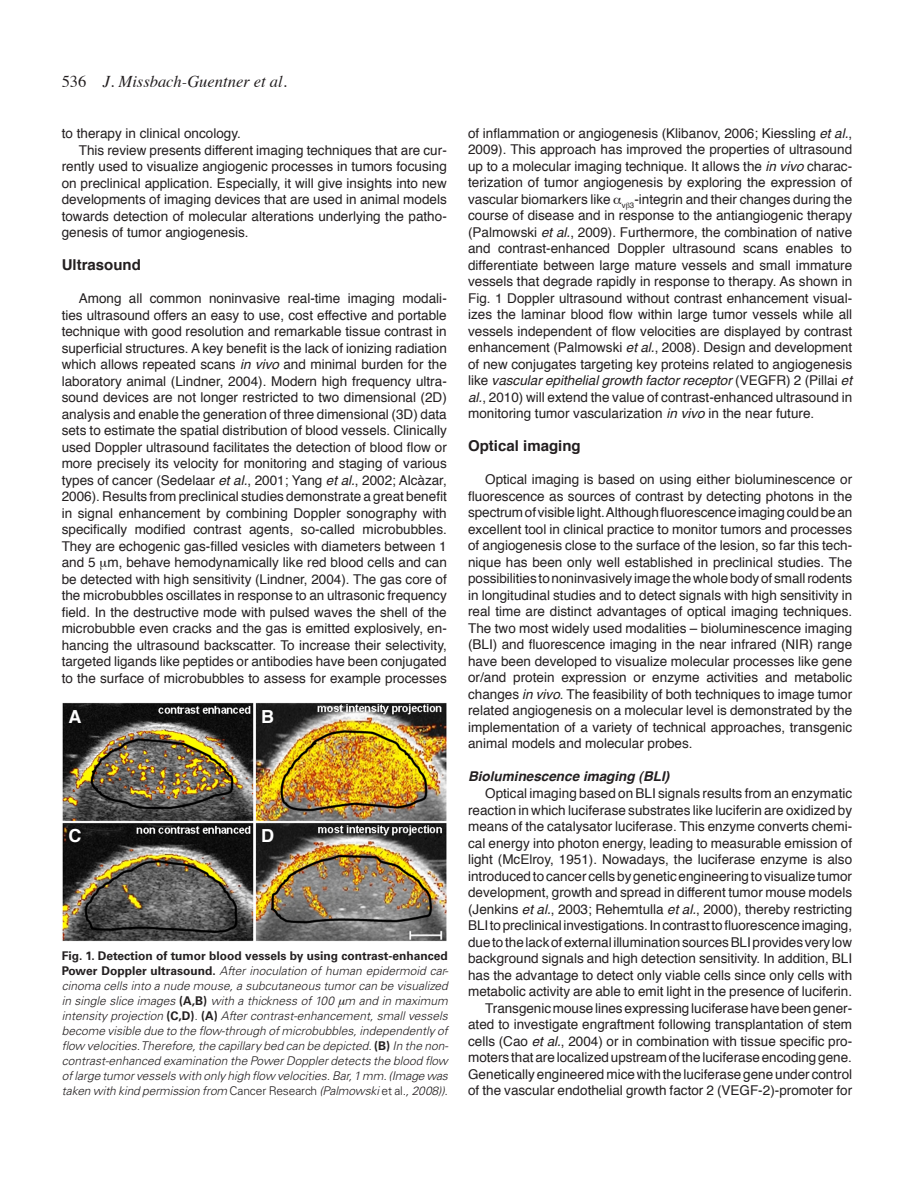
<style>
.page{position:relative;width:915px;height:1191px;background:#fff}
.page>*{position:absolute;margin:0;border:0;box-sizing:border-box;transform-origin:0 0}
._0-PictureA_B_C{font:700 18px "Helvetica";color:#fff}
.t1{font:italic 16.5px "Times";color:#231f20}
._0-TitleSmall-1{font:700 15px "Helvetica";color:#231f20}
._0-Texto{font:13.5px/16.5px "Helvetica";color:#231f20;text-align:justify}
._0-TitleSmall-2{font:italic 700 13.5px "Helvetica";color:#231f20}
._0-PictureLegendText{font:italic 300 12px/15px "Univers LT Std";letter-spacing:-.01em;color:#231f20;text-align:justify}
.s1{font-style:normal}
.s2{font-style:italic}
.s3{font-weight:700;font-style:normal}
</style>
<div class="page">
<img style="left:62px;top:702px;width:384px;height:239px">
<p class="t1" style="left:62px;top:67px;width:227px"><span class="s1">536</span> J. Missbach-Guentner et al.</p>
<p class="_0-Texto" style="left:62px;top:126px;width:181px">to therapy in clinical oncology.</p>
<p class="_0-Texto" style="left:62px;top:142px;width:386px;text-indent:17px">This review presents different imaging techniques that are cur&shy;rently used to visualize angiogenic processes in tumors focusing on preclinical application. Especially, it will give insights into new developments of imaging devices that are used in animal models towards detection of molecular alterations underlying the patho&shy;genesis of tumor angiogenesis.</p>
<p class="_0-TitleSmall-1" style="left:62px;top:253px;width:81px">Ultrasound</p>
<p class="_0-Texto" style="left:62px;top:291px;width:386px;text-indent:17px">Among all common noninvasive real-time imaging modali&shy;ties ultrasound offers an easy to use, cost effective and portable technique with good resolution and remarkable tissue contrast in superficial structures. A key benefit is the lack of ionizing radiation which allows repeated scans <span class="s2">in vivo</span> and minimal burden for the laboratory animal (Lindner, 2004). Modern high frequency ultra&shy;sound devices are not longer restricted to two dimensional (2D) analysis and enable the generation of three dimensional (3D) data sets to estimate the spatial distribution of blood vessels. Clinically used Doppler ultrasound facilitates the detection of blood flow or more precisely its velocity for monitoring and staging of various types of cancer (Sedelaar <span class="s2">et al.</span>, 2001; Yang <span class="s2">et al.</span>, 2002; Alcàzar, 2006). Results from preclinical studies demonstrate a great benefit in signal enhancement by combining Doppler sonography with specifically modified contrast agents, so-called microbubbles.<br>They are echogenic gas-filled vesicles with diameters between 1 and 5 m, behave hemodynamically like red blood cells and can be detected with high sensitivity (Lindner, 2004). The gas core of the microbubbles oscillates in response to an ultrasonic frequency field. In the destructive mode with pulsed waves the shell of the microbubble even cracks and the gas is emitted explosively, en&shy;hancing the ultrasound backscatter. To increase their selectivity, targeted ligands like peptides or antibodies have been conjugated to the surface of microbubbles to assess for example processes</p>
<p class="_0-PictureA_B_C" style="left:69px;top:702px;width:14px">A</p>
<p class="_0-PictureA_B_C" style="left:261px;top:702px;width:14px">B</p>
<p class="_0-PictureA_B_C" style="left:69px;top:821px;width:14px">C</p>
<p class="_0-PictureA_B_C" style="left:261px;top:821px;width:14px">D</p>
<p class="_0-PictureLegendText" style="left:62px;top:948px;width:388px"><span class="s3">Fig. 1. Detection of tumor blood vessels by using contrast-enhanced Power Doppler ultrasound.</span> After inoculation of human epidermoid car&shy;cinoma cells into a nude mouse, a subcutaneous tumor can be visualized in single slice images <span class="s3">(A,B)</span> with a thickness of 100 m and in maximum intensity projection <span class="s3">(C,D)</span>. <span class="s3">(A)</span> After contrast-enhancement, small vessels become visible due to the flow-through of microbubbles, independently of flow velocities. Therefore, the capillary bed can be depicted. <span class="s3">(B)</span> In the non&shy;contrast-enhanced examination the Power Doppler detects the blood flow of large tumor vessels with only high flow velocities. Bar, 1 mm. (Image was taken with kind permission from <span class="s1">Cancer Research</span> (Palmowski <span class="s1">et al.</span>, 2008)).</p>
<p class="_0-Texto" style="left:468px;top:125px;width:385px">of inflammation or angiogenesis (Klibanov, 2006; Kiessling <span class="s2">et al.</span>, 2009). This approach has improved the properties of ultrasound up to a molecular imaging technique. It allows the <span class="s2">in vivo</span> charac&shy;terization of tumor angiogenesis by exploring the expression of vascular biomarkers like <sub>v</sub> <sub>3</sub>-integrin and their changes during the course of disease and in response to the antiangiogenic therapy (Palmowski <span class="s2">et al.</span>, 2009). Furthermore, the combination of native and contrast-enhanced Doppler ultrasound scans enables to differentiate between large mature vessels and small immature vessels that degrade rapidly in response to therapy. As shown in Fig. 1 Doppler ultrasound without contrast enhancement visual&shy;izes the laminar blood flow within large tumor vessels while all vessels independent of flow velocities are displayed by contrast enhancement (Palmowski <span class="s2">et al.</span>, 2008). Design and development of new conjugates targeting key proteins related to angiogenesis like <span class="s2">vascular epithelial growth factor receptor</span> (VEGFR) 2 (Pillai <span class="s2">et al.</span>, 2010) will extend the value of contrast-enhanced ultrasound in monitoring tumor vascularization <span class="s2">in vivo</span> in the near future.</p>
<p class="_0-TitleSmall-1" style="left:468px;top:434px;width:114px">Optical imaging</p>
<p class="_0-Texto" style="left:468px;top:472px;width:385px;text-indent:17px">Optical imaging is based on using either bioluminescence or fluorescence as sources of contrast by detecting photons in the spectrum of visible light. Although fluorescence imaging could be an excellent tool in clinical practice to monitor tumors and processes of angiogenesis close to the surface of the lesion, so far this tech&shy;nique has been only well established in preclinical studies. The possibilities to noninvasively image the whole body of small rodents in longitudinal studies and to detect signals with high sensitivity in real time are distinct advantages of optical imaging techniques.<br>The two most widely used modalities – bioluminescence imaging (BLI) and fluorescence imaging in the near infrared (NIR) range have been developed to visualize molecular processes like gene or/and protein expression or enzyme activities and metabolic changes <span class="s2">in vivo</span>. The feasibility of both techniques to image tumor related angiogenesis on a molecular level is demonstrated by the implementation of a variety of technical approaches, transgenic animal models and molecular probes.</p>
<p class="_0-TitleSmall-2" style="left:468px;top:765px;width:203px">Bioluminescence imaging (BLI)</p>
<p class="_0-Texto" style="left:468px;top:785px;width:385px;text-indent:17px">Optical imaging based on BLI signals results from an enzymatic reaction in which luciferase substrates like luciferin are oxidized by means of the catalysator luciferase. This enzyme converts chemi&shy;cal energy into photon energy, leading to measurable emission of light (McElroy, 1951). Nowadays, the luciferase enzyme is also introduced to cancer cells by genetic engineering to visualize tumor development, growth and spread in different tumor mouse models (Jenkins <span class="s2">et al.</span>, 2003; Rehemtulla <span class="s2">et al.</span>, 2000), thereby restricting BLI to preclinical investigations. In contrast to fluorescence imaging, due to the lack of external illumination sources BLI provides very low background signals and high detection sensitivity. In addition, BLI has the advantage to detect only viable cells since only cells with metabolic activity are able to emit light in the presence of luciferin.</p>
<p class="_0-Texto" style="left:468px;top:1000px;width:385px;text-indent:17px">Transgenic mouse lines expressing luciferase have been gener&shy;ated to investigate engraftment following transplantation of stem cells (Cao <span class="s2">et al.</span>, 2004) or in combination with tissue specific pro&shy;moters that are localized upstream of the luciferase encoding gene.<br>Genetically engineered mice with the luciferase gene under control of the vascular endothelial growth factor 2 (VEGF-2)-promoter for</p>
</div>
